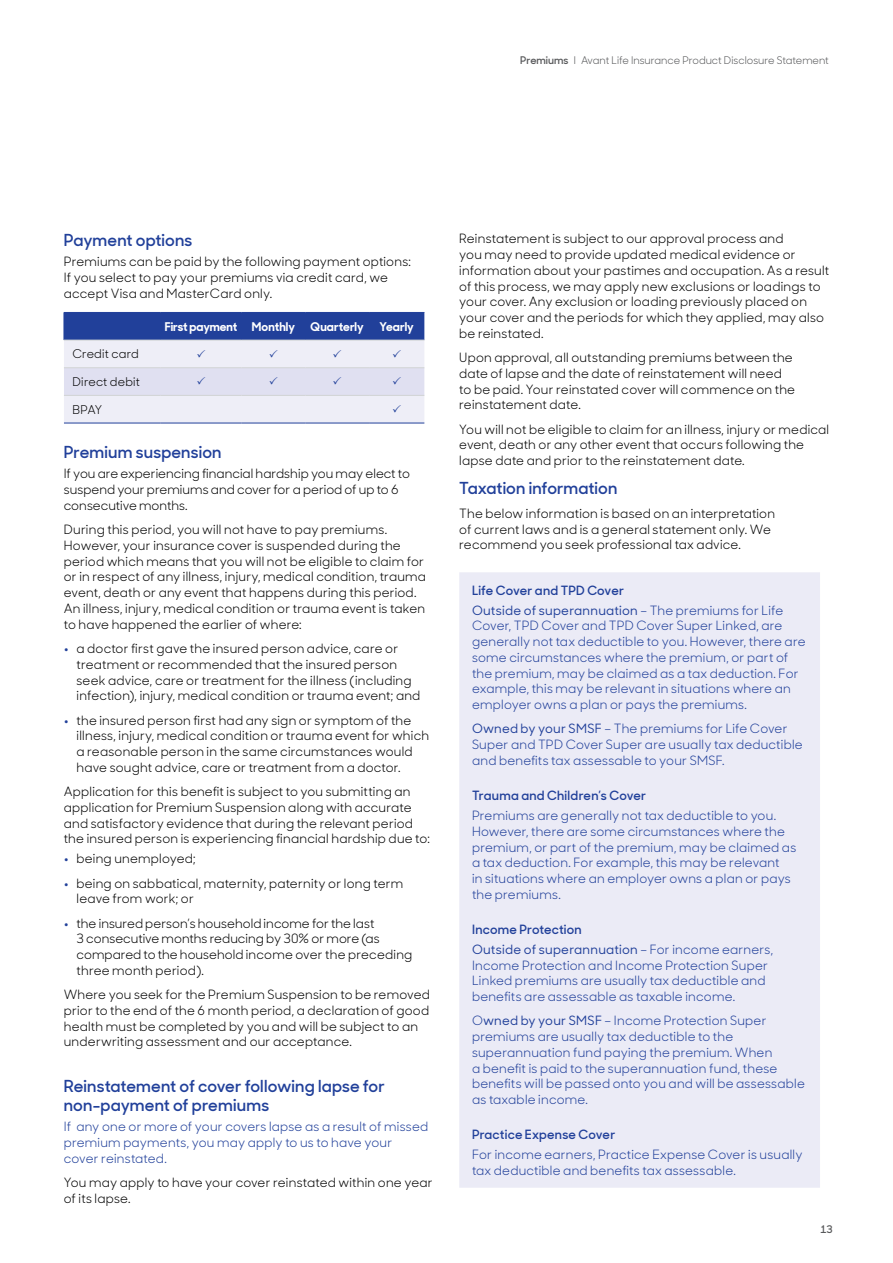
<style>
.page{position:relative;width:893px;height:1263px;background:#fff}
.page>*{position:absolute;margin:0;border:0;box-sizing:border-box;transform-origin:0 0}
._1_1_Sub_1{font:600 16.5px/19.8px "Sharp Sans Display No 1";letter-spacing:.01em;color:#21409a}
._0__Body_text{font:600 16.5px "Sharp Sans Display No 1";color:#21409a}
._0__Body_text-2{font:12.75px/15.8px "Sharp Sans Display No 1";letter-spacing:.015em;color:#000}
._0__Body_Text_Blue{font:12.75px/15.8px "Sharp Sans Display No 1";letter-spacing:.02em;color:#21409a}
._2_2_Sub_Blue{font:600 12.75px "Sharp Sans Display No 1";letter-spacing:.015em;color:#21409a}
._0__Body_text-3{font:700 12px "Sharp Sans Display No 1";color:#fff}
._0__Body_text-4{font:12px "Sharp Sans Display No 1";letter-spacing:.02em;color:#000}
.Footer_Right{font:10.5px "Sharp Sans Display No 1";color:#58595b}
.t1{font:600 10.5px "Sharp Sans Display No 1";color:#58595b}
.s1{font-weight:600}
.s2{font-weight:700;color:#21409a}
.s3{font-weight:500}
</style>
<div class="page">
<hr style="left:64px;top:423px;width:97px;height:1px;background:#21409a">
<hr style="left:161px;top:423px;width:81px;height:1px;background:#21409a">
<hr style="left:242px;top:423px;width:63px;height:1px;background:#21409a">
<hr style="left:305px;top:423px;width:64px;height:1px;background:#21409a">
<hr style="left:369px;top:423px;width:55px;height:1px;background:#21409a">
<div style="left:459px;top:572px;width:361px;height:616px;background:#ebebf6"></div>
<svg style="left:64px;top:312px;width:360px;height:111px;background:#b5bddd"></svg>
<p class="Footer_Right" style="left:520px;top:52px;width:310px"><span class="s1">Premiums</span> l Avant Life Insurance Product Disclosure Statement</p>
<p class="_1_1_Sub_1" style="left:64px;top:229px;width:130px">Payment options</p>
<p class="_0__Body_text-2" style="left:64px;top:253px;width:349px">Premiums can be paid by the following payment options:</p>
<p class="_0__Body_text-2" style="left:64px;top:269px;width:326px">If you select to pay your premiums via credit card, we accept Visa and MasterCard only.</p>
<p class="_0__Body_text-3" style="left:165px;top:316px;width:74px">First payment</p>
<p class="_0__Body_text-3" style="left:252px;top:316px;width:45px">Monthly</p>
<p class="_0__Body_text-3" style="left:311px;top:316px;width:55px">Quarterly</p>
<p class="_0__Body_text-3" style="left:380px;top:316px;width:36px">Yearly</p>
<p class="_0__Body_text-4" style="left:72px;top:345px;width:68px">Credit card</p>
<p class="_0__Body_text-4" style="left:72px;top:372px;width:69px">Direct debit</p>
<p class="_0__Body_text-4" style="left:72px;top:400px;width:31px">BPAY</p>
<p class="_1_1_Sub_1" style="left:64px;top:441px;width:159px">Premium suspension</p>
<p class="_0__Body_text-2" style="left:64px;top:465px;width:348px">If you are experiencing financial hardship you may elect to suspend your premiums and cover for a period of up to 6 consecutive months.</p>
<p class="_0__Body_text-2" style="left:64px;top:521px;width:364px">During this period, you will not have to pay premiums.<br>However, your insurance cover is suspended during the period which means that you will not be eligible to claim for or in respect of any illness, injury, medical condition, trauma event, death or any event that happens during this period.<br>An illness, injury, medical condition or trauma event is taken to have happened the earlier of where:</p>
<p class="_0__Body_text-2" style="left:77px;top:639px;width:345px;text-indent:-13px"><span class="s2">•</span> a doctor first gave the insured person advice, care or treatment or recommended that the insured person seek advice, care or treatment for the illness (including infection), injury, medical condition or trauma event; and</p>
<p class="_0__Body_text-2" style="left:77px;top:711px;width:354px;text-indent:-13px"><span class="s2">•</span> the insured person first had any sign or symptom of the illness, injury, medical condition or trauma event for which a reasonable person in the same circumstances would have sought advice, care or treatment from a doctor.</p>
<p class="_0__Body_text-2" style="left:64px;top:782px;width:368px">Application for this benefit is subject to you submitting an application for Premium Suspension along with accurate and satisfactory evidence that during the relevant period the insured person is experiencing financial hardship due to:</p>
<p class="_0__Body_text-2" style="left:64px;top:850px;width:133px"><span class="s2">•</span> being unemployed;</p>
<p class="_0__Body_text-2" style="left:77px;top:874px;width:328px;text-indent:-13px"><span class="s2">•</span> being on sabbatical, maternity, paternity or long term leave from work; or</p>
<p class="_0__Body_text-2" style="left:77px;top:914px;width:337px;text-indent:-13px"><span class="s2">•</span> the insured person’s household income for the last<br>3 consecutive months reducing by 30% or more (as compared to the household income over the preceding three month period).</p>
<p class="_0__Body_text-2" style="left:64px;top:985px;width:368px">Where you seek for the Premium Suspension to be removed prior to the end of the 6 month period, a declaration of good health must be completed by you and will be subject to an underwriting assessment and our acceptance.</p>
<p class="_1_1_Sub_1" style="left:64px;top:1075px;width:323px">Reinstatement of cover following lapse for non-payment of premiums</p>
<p class="_0__Body_Text_Blue" style="left:64px;top:1118px;width:366px">If any one or more of your covers lapse as a result of missed premium payments, you may apply to us to have your cover reinstated.</p>
<p class="_0__Body_text-2" style="left:64px;top:1174px;width:370px">You may apply to have your cover reinstated within one year of its lapse.</p>
<p class="_0__Body_text-2" style="left:459px;top:230px;width:371px">Reinstatement is subject to our approval process and<br>you may need to provide updated medical evidence or information about your pastimes and occupation. As a result of this process, we may apply new exclusions or loadings to your cover. Any exclusion or loading previously placed on your cover and the periods for which they applied, may also be reinstated.</p>
<p class="_0__Body_text-2" style="left:459px;top:349px;width:337px">Upon approval, all outstanding premiums between the date of lapse and the date of reinstatement will need to be paid. Your reinstated cover will commence on the reinstatement date.</p>
<p class="_0__Body_text-2" style="left:459px;top:420px;width:371px">You will not be eligible to claim for an illness, injury or medical event, death or any other event that occurs following the lapse date and prior to the reinstatement date.</p>
<p class="_0__Body_text" style="left:459px;top:475px;width:160px">Taxation information</p>
<p class="_0__Body_text-2" style="left:459px;top:504px;width:317px">The below information is based on an interpretation of current laws and is a general statement only. We recommend you seek professional tax advice.</p>
<p class="_2_2_Sub_Blue" style="left:472px;top:580px;width:153px">Life Cover and TPD Cover</p>
<p class="_0__Body_Text_Blue" style="left:472px;top:601px;width:335px"><span class="s3">Outside of superannuation</span> – The premiums for Life Cover, TPD Cover and TPD Cover Super Linked, are generally not tax deductible to you. However, there are some circumstances where the premium, or part of the premium, may be claimed as a tax deduction. For example, this may be relevant in situations where an employer owns a plan or pays the premiums.</p>
<p class="_0__Body_Text_Blue" style="left:472px;top:720px;width:332px"><span class="s3">Owned by your SMSF</span> – The premiums for Life Cover<br>Super and TPD Cover Super are usually tax deductible and benefits tax assessable to your SMSF.</p>
<p class="_2_2_Sub_Blue" style="left:472px;top:785px;width:176px">Trauma and Children’s Cover</p>
<p class="_0__Body_Text_Blue" style="left:472px;top:806px;width:326px">Premiums are generally not tax deductible to you.<br>However, there are some circumstances where the premium, or part of the premium, may be claimed as a tax deduction. For example, this may be relevant<br>in situations where an employer owns a plan or pays the premiums.</p>
<p class="_2_2_Sub_Blue" style="left:472px;top:919px;width:111px">Income Protection</p>
<p class="_0__Body_Text_Blue" style="left:472px;top:940px;width:303px"><span class="s3">Outside of superannuation</span> – For income earners, Income Protection and Income Protection Super Linked premiums are usually tax deductible and benefits are assessable as taxable income.</p>
<p class="_0__Body_Text_Blue" style="left:472px;top:1012px;width:334px">O<span class="s3">wned by your SMSF</span> – Income Protection Super premiums are usually tax deductible to the superannuation fund paying the premium. When<br>a benefit is paid to the superannuation fund, these benefits will be passed onto you and will be assessable as taxable income.</p>
<p class="_2_2_Sub_Blue" style="left:472px;top:1125px;width:145px">Practice Expense Cover</p>
<p class="_0__Body_Text_Blue" style="left:472px;top:1146px;width:332px">For income earners, Practice Expense Cover is usually tax deductible and benefits tax assessable.</p>
<p class="t1" style="left:820px;top:1221px;width:14px">13</p>
</div>
